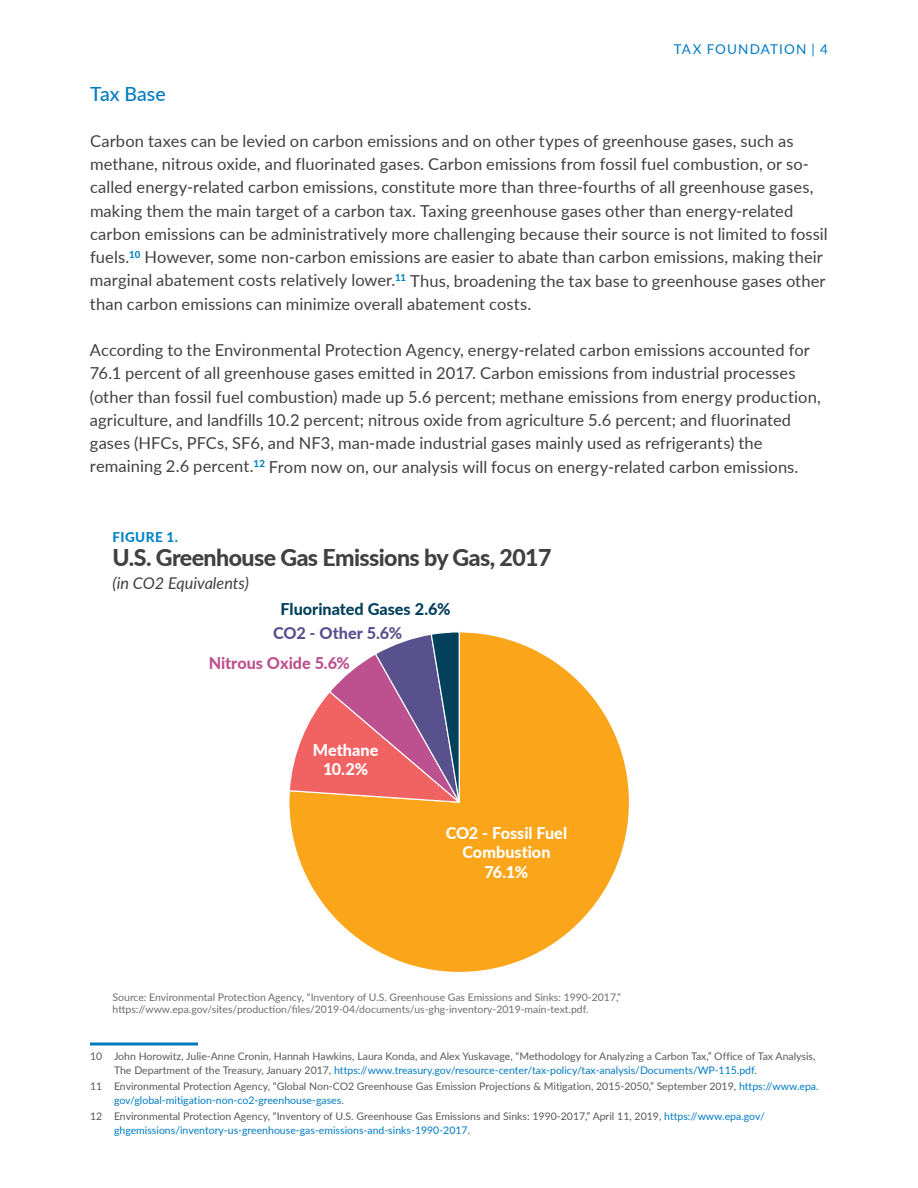
<style>
.page{position:relative;width:918px;height:1188px;background:#fff}
.page>*{position:absolute;margin:0;border:0;box-sizing:border-box;transform-origin:0 0}
.t1{font:800 23.25px "Lato";letter-spacing:-.025em;color:#404041}
.t2{font:500 19.5px "Lato";letter-spacing:.005em;color:#007bc3}
.t3{font:16.5px/23.2px "Lato";letter-spacing:.005em;color:#414042}
.t4{font:800 16.2px/19.5px "Lato";letter-spacing:-.005em;color:#fff;text-align:center}
.t5{font:800 16.2px "Lato";color:#02405c}
.t6{font:italic 16.2px "Lato";color:#404041}
.t7{font:800 16.2px "Lato";color:#bd5190}
.t8{font:800 16.2px "Lato";color:#59518e}
.t9{font:13.5px "Lato";letter-spacing:.085em;color:#007bc3}
.t10{font:800 13.5px "Lato";letter-spacing:.035em;color:#0083c8}
.t11{font:10.5px/13.5px "Lato";color:#58595b}
.t12{font:10.5px/11.6px "Lato";color:#6d6e70}
.s1{color:#007bc3}
</style>
<div class="page">
<hr style="left:90px;top:1042px;width:108px;height:3px;background:#007bc3">
<div style="left:289px;top:632px;width:340px;height:340px;background:#faa51a;border-radius:169px"></div>
<svg style="left:289px;top:632px;width:174px;height:184px"></svg>
<p class="t9" style="left:674px;top:39px;width:156px">TAX FOUNDATION | 4</p>
<p class="t2" style="left:90px;top:79px;width:77px">Tax Base</p>
<p class="t3" style="left:90px;top:129px;width:739px">Carbon taxes can be levied on carbon emissions and on other types of greenhouse gases, such as methane, nitrous oxide, and fluorinated gases. Carbon emissions from fossil fuel combustion, or so&shy;called energy-related carbon emissions, constitute more than three-fourths of all greenhouse gases, making them the main target of a carbon tax. Taxing greenhouse gases other than energy-related carbon emissions can be administratively more challenging because their source is not limited to fossil fuels.<sup>10</sup> However, some non-carbon emissions are easier to abate than carbon emissions, making their marginal abatement costs relatively lower.<sup>11</sup> Thus, broadening the tax base to greenhouse gases other than carbon emissions can minimize overall abatement costs.</p>
<p class="t3" style="left:90px;top:338px;width:732px">According to the Environmental Protection Agency, energy-related carbon emissions accounted for 76.1 percent of all greenhouse gases emitted in 2017. Carbon emissions from industrial processes (other than fossil fuel combustion) made up 5.6 percent; methane emissions from energy production, agriculture, and landfills 10.2 percent; nitrous oxide from agriculture 5.6 percent; and fluorinated gases (HFCs, PFCs, SF6, and NF3, man-made industrial gases mainly used as refrigerants) the remaining 2.6 percent.<sup>12</sup> From now on, our analysis will focus on energy-related carbon emissions.</p>
<p class="t10" style="left:112px;top:527px;width:67px">FIGURE 1.</p>
<h1 class="t1" style="left:113px;top:540px;width:440px">U.S. Greenhouse Gas Emissions by Gas, 2017</h1>
<p class="t6" style="left:113px;top:571px;width:138px">(in CO2 Equivalents)</p>
<p class="t5" style="left:281px;top:597px;width:171px">Fluorinated Gases 2.6%</p>
<p class="t8" style="left:273px;top:621px;width:130px">CO2 - Other 5.6%</p>
<p class="t7" style="left:209px;top:651px;width:143px">Nitrous Oxide 5.6%</p>
<p class="t4" style="left:313px;top:739px;width:67px">Methane<br>10.2%</p>
<p class="t4" style="left:446px;top:822px;width:123px">CO2 - Fossil Fuel<br>Combustion<br>76.1%</p>
<p class="t12" style="left:113px;top:991px;width:510px">Source: Environmental Protection Agency, “Inventory of U.S. Greenhouse Gas Emissions and Sinks: 1990-2017,” https://www.epa.gov/sites/production/files/2019-04/documents/us-ghg-inventory-2019-main-text.pdf.</p>
<p class="t11" style="left:114px;top:1049px;width:703px;text-indent:-24px">10 John Horowitz, Julie-Anne Cronin, Hannah Hawkins, Laura Konda, and Alex Yuskavage, “Methodology for Analyzing a Carbon Tax,” Office of Tax Analysis,<br>The Department of the Treasury, January 2017, <span class="s1">https://www.treasury.gov/resource-center/tax-policy/tax-analysis/Documents/WP-115.pdf</span>.</p>
<p class="t11" style="left:114px;top:1079px;width:706px;text-indent:-24px">11 Environmental Protection Agency, “Global Non-CO2 Greenhouse Gas Emission Projections &amp; Mitigation, 2015-2050,” September 2019, <span class="s1">https://www.epa. gov/global-mitigation-non-co2-greenhouse-gases</span>.</p>
<p class="t11" style="left:114px;top:1109px;width:652px;text-indent:-24px">12 Environmental Protection Agency, “Inventory of U.S. Greenhouse Gas Emissions and Sinks: 1990-2017,” April 11, 2019, <span class="s1">https://www.epa.gov/ ghgemissions/inventory-us-greenhouse-gas-emissions-and-sinks-1990-2017</span>.</p>
</div>
